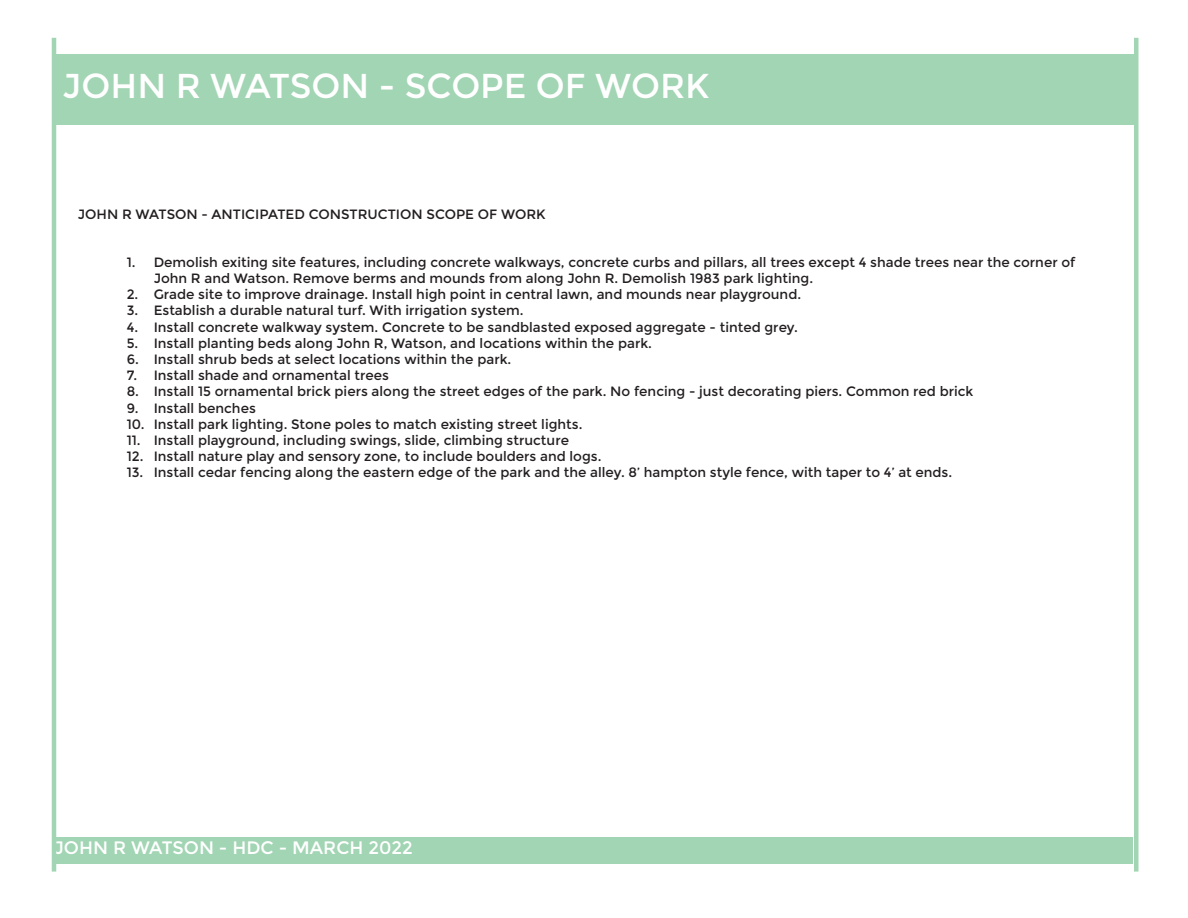
<style>
.page{position:relative;width:1188px;height:918px;background:#fff}
.page>*{position:absolute;margin:0;border:0;box-sizing:border-box;transform-origin:0 0}
.t1{font:34.5px "Montserrat";color:#fff}
.t2{font:18px "Montserrat";color:#fff}
.t3{font:13.5px/16.2px "Montserrat";color:#231f20}
</style>
<div class="page">
<div style="left:55px;top:837px;width:1078px;height:26px;background:#a2d5b4"></div>
<div style="left:54px;top:54px;width:1080px;height:70px;background:#a2d5b4"></div>
<hr style="left:52px;top:38px;width:4px;height:834px;background:#a2d5b4">
<hr style="left:1134px;top:38px;width:4px;height:834px;background:#a2d5b4">
<p class="t1" style="left:63px;top:66px;width:648px">JOHN R WATSON - SCOPE OF WORK</p>
<p class="t3" style="left:78px;top:207px;width:470px">JOHN R WATSON - ANTICIPATED CONSTRUCTION SCOPE OF WORK</p>
<p class="t3" style="left:154px;top:254px;width:923px;text-indent:-27px">1. Demolish exiting site features, including concrete walkways, concrete curbs and pillars, all trees except 4 shade trees near the corner of<br>John R and Watson. Remove berms and mounds from along John R. Demolish 1983 park lighting.</p>
<p class="t3" style="left:127px;top:287px;width:676px">2. Grade site to improve drainage. Install high point in central lawn, and mounds near playground.</p>
<p class="t3" style="left:127px;top:303px;width:398px">3. Establish a durable natural turf. With irrigation system.</p>
<p class="t3" style="left:127px;top:319px;width:673px">4. Install concrete walkway system. Concrete to be sandblasted exposed aggregate - tinted grey.</p>
<p class="t3" style="left:127px;top:335px;width:527px">5. Install planting beds along John R, Watson, and locations within the park.</p>
<p class="t3" style="left:127px;top:351px;width:386px">6. Install shrub beds at select locations within the park.</p>
<p class="t3" style="left:127px;top:368px;width:264px">7. Install shade and ornamental trees</p>
<p class="t3" style="left:127px;top:384px;width:848px">8. Install 15 ornamental brick piers along the street edges of the park. No fencing - just decorating piers. Common red brick</p>
<p class="t3" style="left:127px;top:400px;width:131px">9. Install benches</p>
<p class="t3" style="left:127px;top:416px;width:457px">10. Install park lighting. Stone poles to match existing street lights.</p>
<p class="t3" style="left:127px;top:432px;width:444px">11. Install playground, including swings, slide, climbing structure</p>
<p class="t3" style="left:127px;top:449px;width:476px">12. Install nature play and sensory zone, to include boulders and logs.</p>
<p class="t3" style="left:127px;top:465px;width:827px">13. Install cedar fencing along the eastern edge of the park and the alley. 8’ hampton style fence, with taper to 4’ at ends.</p>
<p class="t2" style="left:54px;top:838px;width:360px">JOHN R WATSON - HDC - MARCH 2022</p>
</div>
